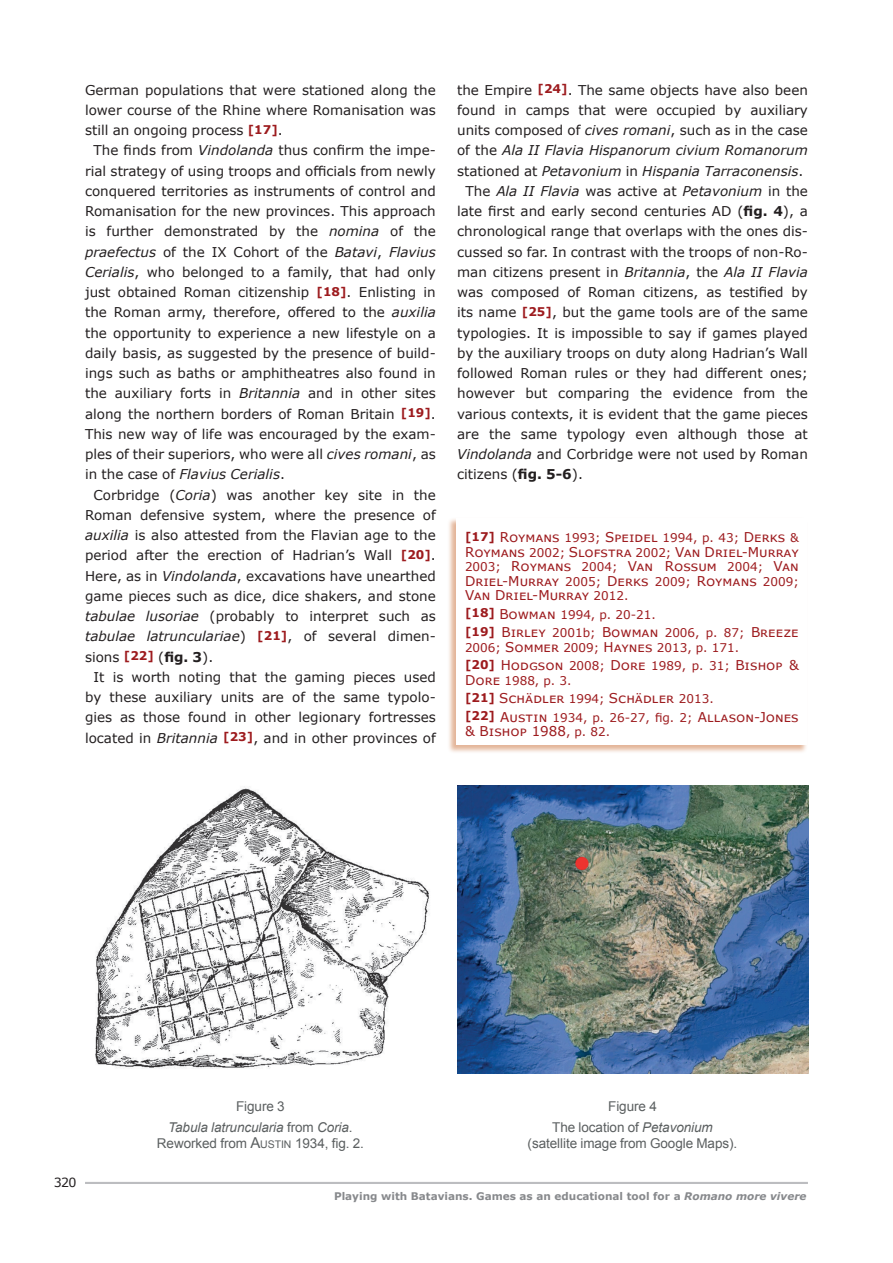
<style>
.page{position:relative;width:893px;height:1263px;background:#fff}
.page>*{position:absolute;margin:0;border:0;box-sizing:border-box;transform-origin:0 0}
.t1{font:13.5px/20.2px "Verdana";color:#231f20;text-align:justify}
.t2{font:13.5px/14.4px "Verdana";color:#9d1b1e;text-align:justify}
.t3{font:italic 13.5px "Verdana";color:#231f20}
.t4{font:13.5px/20.7px "Arial";letter-spacing:-.005em;color:#5b5f60;text-align:center}
.t5{font:italic 13.5px/20.7px "Arial";letter-spacing:-.005em;color:#5b5f60;text-align:center}
.t6{font:12.6px "Verdana";color:#231f20}
.t7{font:12px "Verdana";color:#9d1b1e}
.t8{font:700 10.5px "Verdana";color:#87898c}
.s1{font-weight:700;font-size:12px;color:#9d1b1e}
.s2{font-style:italic}
.s3{font-weight:700}
.s4{font-style:normal}
.s5{font-weight:700;font-size:12px}
.s6{font-size:12px}
.s7{font-size:13.5px}
.s8{font-size:15px}
.s9{font-size:10.5px}
</style>
<div class="page">
<hr style="left:85px;top:1182px;width:723px;height:2px;background:#bcbdc0">
<div style="left:448px;top:518px;width:360px;height:236px;background:#c86c33;opacity:.5"></div>
<div style="left:456px;top:518px;width:351px;height:227px;background:#fff"></div>
<img style="left:95px;top:786px;width:334px;height:283px">
<img style="left:458px;top:786px;width:350px;height:287px">
<p class="t1" style="left:85px;top:79px;width:352px">German populations that were stationed along the lower course of the Rhine where Romanisation was still an ongoing process <span class="s1">[17]</span>.</p>
<p class="t1" style="left:85px;top:140px;width:352px;text-indent:9px">The finds from <span class="s2">Vindolanda</span> thus confirm the impe&shy;rial strategy of using troops and officials from newly conquered territories as instruments of control and Romanisation for the new provinces. This approach is further demonstrated by the <span class="s2">nomina</span> of the <span class="s2">praefectus</span> of the IX Cohort of the <span class="s2">Batavi</span>, <span class="s2">Flavius Cerialis</span>, who belonged to a family, that had only just obtained Roman citizenship <span class="s1">[18]</span>. Enlisting in the Roman army, therefore, offered to the <span class="s2">auxilia </span>the opportunity to experience a new lifestyle on a daily basis, as suggested by the presence of build&shy;ings such as baths or amphitheatres also found in the auxiliary forts in <span class="s2">Britannia</span> and in other sites along the northern borders of Roman Britain <span class="s1">[19]</span>.<br>This new way of life was encouraged by the exam&shy;ples of their superiors, who were all <span class="s2">cives romani</span>, as in the case of <span class="s2">Flavius Cerialis</span>.</p>
<p class="t1" style="left:85px;top:484px;width:352px;text-indent:9px">Corbridge (<span class="s2">Coria</span>) was another key site in the Roman defensive system, where the presence of <span class="s2">auxilia</span> is also attested from the Flavian age to the period after the erection of Hadrian’s Wall <span class="s1">[20]</span>.<br>Here, as in <span class="s2">Vindolanda</span>, excavations have unearthed game pieces such as dice, dice shakers, and stone <span class="s2">tabulae lusoriae</span> (probably to interpret such as <span class="s2">tabulae latrunculariae</span>) <span class="s1">[21]</span>, of several dimen&shy;sions <span class="s1">[22]</span> (<span class="s3">fig. 3</span>).</p>
<p class="t1" style="left:85px;top:667px;width:352px;text-indent:9px">It is worth noting that the gaming pieces used by these auxiliary units are of the same typolo&shy;gies as those found in other legionary fortresses located in <span class="s2">Britannia</span> <span class="s1">[23]</span>, and in other provinces of</p>
<p class="t1" style="left:457px;top:79px;width:352px">the Empire <span class="s1">[24]</span>. The same objects have also been</p>
<p class="t1" style="left:457px;top:100px;width:352px">found in camps that were occupied by auxiliary</p>
<p class="t1" style="left:457px;top:120px;width:352px">units composed of <span class="s2">cives romani</span>, such as in the case</p>
<p class="t3" style="left:457px;top:141px;width:352px"><span class="s4">of the</span> Ala II Flavia Hispanorum civium Romanorum</p>
<p class="t3" style="left:457px;top:161px;width:348px"><span class="s4">stationed at</span> Petavonium <span class="s4">in</span> Hispania Tarraconensis<span class="s4">.</span></p>
<p class="t3" style="left:466px;top:182px;width:344px"><span class="s4">The</span> Ala II Flavia <span class="s4">was active at</span> Petavonium <span class="s4">in the</span></p>
<p class="t1" style="left:457px;top:201px;width:352px">late first and early second centuries AD (<span class="s3">fig. 4</span>), a</p>
<p class="t1" style="left:457px;top:221px;width:352px">chronological range that overlaps with the ones dis-</p>
<p class="t1" style="left:457px;top:241px;width:352px">cussed so far. In contrast with the troops of non-Ro-</p>
<p class="t1" style="left:457px;top:262px;width:352px">man citizens present in <span class="s2">Britannia</span>, the <span class="s2">Ala II Flavia</span></p>
<p class="t1" style="left:457px;top:282px;width:352px">was composed of Roman citizens, as testified by</p>
<p class="t1" style="left:457px;top:302px;width:352px">its name <span class="s1">[25]</span>, but the game tools are of the same</p>
<p class="t1" style="left:457px;top:322px;width:352px">typologies. It is impossible to say if games played</p>
<p class="t1" style="left:457px;top:343px;width:352px">by the auxiliary troops on duty along Hadrian’s Wall</p>
<p class="t1" style="left:457px;top:363px;width:352px">followed Roman rules or they had different ones;</p>
<p class="t1" style="left:457px;top:383px;width:352px">however but comparing the evidence from the</p>
<p class="t1" style="left:457px;top:403px;width:352px">various contexts, it is evident that the game pieces</p>
<p class="t1" style="left:457px;top:424px;width:352px">are the same typology even although those at</p>
<p class="t1" style="left:457px;top:444px;width:352px"><span class="s2">Vindolanda</span> and Corbridge were not used by Roman</p>
<p class="t1" style="left:457px;top:464px;width:127px">citizens (<span class="s3">fig. 5-6</span>).</p>
<p class="t2" style="left:465px;top:530px;width:335px"><span class="s5">[17]</span> Roymans <span class="s6">1993;</span> Speidel <span class="s6">1994, p. 43;</span> Derks <span class="s6">&amp; </span>Roymans <span class="s6">2002;</span> Slofstra <span class="s6">2002;</span> Van Driel-Murray <span class="s6">2003;</span> Roymans <span class="s6">2004;</span> Van Rossum <span class="s6">2004;</span> Van Driel-Murray <span class="s6">2005;</span> Derks <span class="s6">2009;</span> Roymans <span class="s6">2009; </span>Van Driel-Murray <span class="s6">2012.</span></p>
<p class="t7" style="left:465px;top:606px;width:192px"><span class="s3">[18]</span> <span class="s7">Bowman</span> 1994, p. 20-21.</p>
<p class="t2" style="left:465px;top:625px;width:335px"><span class="s5">[19]</span> Birley <span class="s6">2001b;</span> Bowman <span class="s6">2006, p. 87;</span> Breeze</p>
<p class="t7" style="left:465px;top:639px;width:276px">2006; <span class="s7">Sommer</span> 2009; <span class="s7">Haynes</span> 2013, p. 171.</p>
<p class="t2" style="left:465px;top:658px;width:335px"><span class="s5">[20]</span> Hodgson <span class="s6">2008;</span> Dore <span class="s6">1989, p. 31;</span> Bishop &amp;</p>
<p class="t7" style="left:465px;top:672px;width:108px"><span class="s7">Dore</span> 1988, p. 3.</p>
<p class="t2" style="left:465px;top:689px;width:335px;line-height:18.6px"><span class="s5">[21]</span> Schädler <span class="s6">1994;</span> Schädler <span class="s6">2013.<br></span><span class="s5">[22]</span> Austin <span class="s6">1934, p. 26-27, fig. 2;</span> Allason-Jones</p>
<p class="t2" style="left:465px;top:724px;width:147px">&amp; Bishop 1988<span class="s6">, p. 82.</span></p>
<p class="t6" style="left:54px;top:1173px;width:24px">320</p>
<p class="t5" style="left:168px;top:1096px;width:186px"><span class="s4">Figure 3<br></span>Tabula latruncularia <span class="s4">from</span> Coria<span class="s4">.</span></p>
<p class="t4" style="left:157px;top:1133px;width:209px">Reworked from <span class="s8">A</span><span class="s9">USTIN</span> 1934, fig. 2.</p>
<p class="t4" style="left:552px;top:1096px;width:162px">Figure 4<br>The location of <span class="s2">Petavonium</span></p>
<p class="t4" style="left:528px;top:1133px;width:211px">(satellite image from Google Maps).</p>
<p class="t8" style="left:334px;top:1189px;width:474px">Playing with Batavians. Games as an educational tool for a <span class="s2">Romano more vivere</span></p>
</div>
